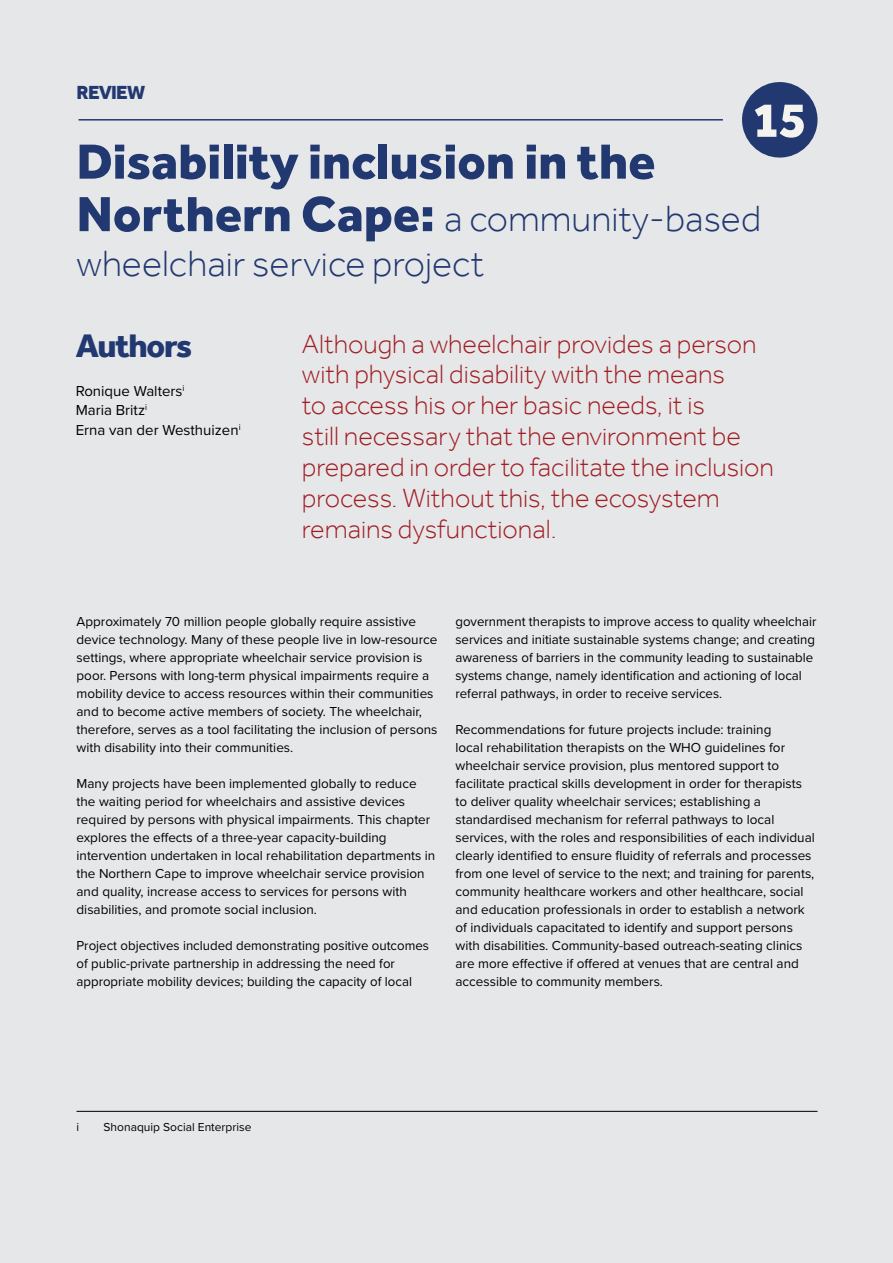
<style>
.page{position:relative;width:893px;height:1263px;background:#e6e7e8}
.page>*{position:absolute;margin:0;border:0;box-sizing:border-box;transform-origin:0 0}
.Chapter_Main_Header{font:800 51px "Effra";color:#223870}
.Chapter_Number_Main{font:800 51px "Effra";color:#f5f3ed}
.Chapter_Main_Header-2{font:300 37.5px/45px "Effra";color:#223870}
.Author{font:800 33.6px "Effra";letter-spacing:-.04em;color:#223870}
.Quote_Review{font:300 27.15px/31px "Effra";color:#a11d24}
.t1{font:800 19.5px "Effra";letter-spacing:-.04em;color:#223870}
.Authors_Name{font:15px/19.5px "Proxima Nova";color:#000}
.body{font:13.5px/18px "Proxima Nova";color:#000}
.t2{font:12px "Proxima Nova";color:#000}
.s1{font-weight:800;font-size:51px}
</style>
<div class="page">
<hr style="left:79px;top:119px;width:644px;height:2px;background:#223870">
<div style="left:742px;top:82px;width:75px;height:76px;background:#223870;border-radius:50%"></div>
<hr style="left:77px;top:1111px;width:740px;height:1px;background:#000">
<p class="t1" style="left:77px;top:81px;width:70px">REVIEW</p>
<p class="Chapter_Number_Main" style="left:752px;top:89px;width:57px">15</p>
<h1 class="Chapter_Main_Header" style="left:77px;top:131px;width:580px">Disability inclusion in the</h1>
<h1 class="Chapter_Main_Header-2" style="left:77px;top:196px;width:686px"><span class="s1">Northern Cape:</span> a community-based wheelchair service project</h1>
<h2 class="Author" style="left:76px;top:326px;width:118px">Authors</h2>
<p class="Authors_Name" style="left:76px;top:380px;width:166px">Ronique Walters<sup>i<br></sup>Maria Britz<sup>i<br></sup>Erna van der Westhuizen<sup>i</sup></p>
<p class="Quote_Review" style="left:302px;top:328px;width:474px">Although a wheelchair provides a person with physical disability with the means<br>to access his or her basic needs, it is<br>still necessary that the environment be prepared in order to facilitate the inclusion process. Without this, the ecosystem remains dysfunctional.</p>
<p class="body" style="left:77px;top:612px;width:362px">Approximately 70 million people globally require assistive device technology. Many of these people live in low-resource settings, where appropriate wheelchair service provision is poor. Persons with long-term physical impairments require a mobility device to access resources within their communities and to become active members of society. The wheelchair, therefore, serves as a tool facilitating the inclusion of persons with disability into their communities.</p>
<p class="body" style="left:77px;top:774px;width:360px">Many projects have been implemented globally to reduce the waiting period for wheelchairs and assistive devices required by persons with physical impairments. This chapter explores the effects of a three-year capacity-building intervention undertaken in local rehabilitation departments in the Northern Cape to improve wheelchair service provision and quality, increase access to services for persons with disabilities, and promote social inclusion.</p>
<p class="body" style="left:77px;top:936px;width:354px">Project objectives included demonstrating positive outcomes of public-private partnership in addressing the need for appropriate mobility devices; building the capacity of local</p>
<p class="body" style="left:455px;top:612px;width:362px">government therapists to improve access to quality wheelchair services and initiate sustainable systems change; and creating awareness of barriers in the community leading to sustainable systems change, namely identification and actioning of local referral pathways, in order to receive services.</p>
<p class="body" style="left:455px;top:720px;width:361px">Recommendations for future projects include: training<br>local rehabilitation therapists on the WHO guidelines for wheelchair service provision, plus mentored support to facilitate practical skills development in order for therapists to deliver quality wheelchair services; establishing a standardised mechanism for referral pathways to local services, with the roles and responsibilities of each individual clearly identified to ensure fluidity of referrals and processes from one level of service to the next; and training for parents, community healthcare workers and other healthcare, social and education professionals in order to establish a network of individuals capacitated to identify and support persons with disabilities. Community-based outreach-seating clinics are more effective if offered at venues that are central and accessible to community members.</p>
<p class="t2" style="left:77px;top:1118px;width:4px">i</p>
<p class="t2" style="left:104px;top:1118px;width:149px">Shonaquip Social Enterprise</p>
</div>
